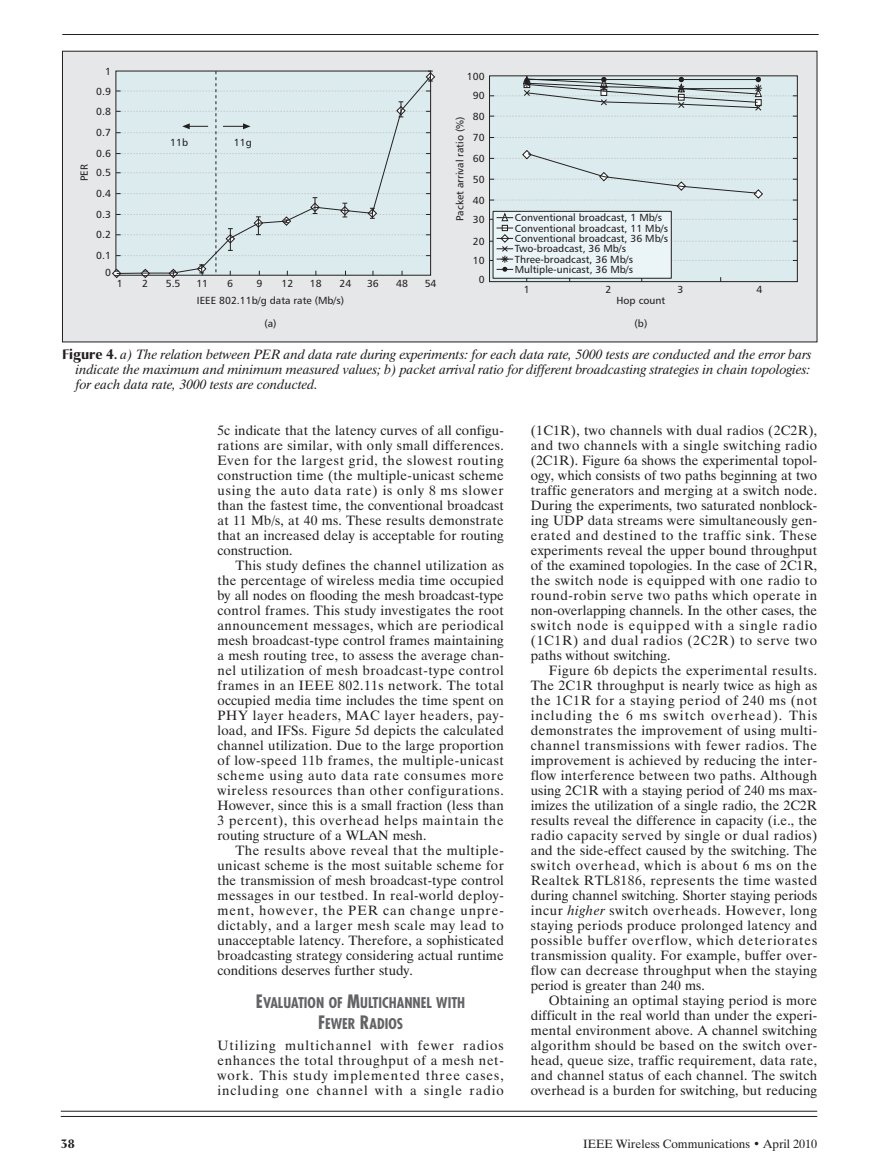
<style>
.page{position:relative;width:878px;height:1175px;background:#fff}
.page>*{position:absolute;margin:0;border:0;box-sizing:border-box;transform-origin:0 0}
.t1{font:700 condensed 14.4px/21px "Futura";color:#636366;text-align:center}
.t2{font:13.5px/15px "Dutch 801 BT";letter-spacing:.01em;color:#231f20;text-align:justify}
.t3{font:italic 13.5px/15px "Dutch 801 BT";color:#231f20;text-align:justify}
.t4{font:12px "Dutch 801 BT";color:#231f20}
.t5{font:700 12px "Christiana";color:#231f20}
.t6{font:10.35px/10.4px "Humanist 777 BT Roman B";color:#231f20}
.s1{font-family:"Christiana";font-weight:700;font-style:normal}
.s2{font-size:18px}
.s3{font-style:italic}
</style>
<div class="page">
<hr style="left:62px;top:34px;width:756px;height:1px;background:#231f20">
<hr style="left:61px;top:1116px;width:756px;height:1px;background:#231f20">
<hr style="left:61px;top:1110px;width:756px;height:1px;background:#231f20">
<div style="left:62px;top:51px;width:755px;height:291px;background:#e6e7e9"></div>
<div style="left:489px;top:76px;width:308px;height:206px;background:#dcecee"></div>
<svg style="left:489px;top:137px;width:308px;height:1px"></svg>
<svg style="left:489px;top:212px;width:308px;height:70px"></svg>
<svg style="left:112px;top:71px;width:323px;height:207px"></svg>
<svg style="left:116px;top:75px;width:315px;height:199px"></svg>
<svg style="left:489px;top:149px;width:308px;height:52px"></svg>
<svg style="left:489px;top:75px;width:308px;height:42px"></svg>
<hr style="left:526px;top:79px;width:232px;height:1px;background:#231f20">
<p class="t6" style="left:80px;top:181px;width:18px;rotate:-90deg">PER</p>
<p class="t6" style="left:105px;top:67px;width:7px">1</p>
<p class="t6" style="left:96px;top:86px;width:16px">0.9</p>
<p class="t6" style="left:96px;top:107px;width:16px">0.8</p>
<p class="t6" style="left:96px;top:128px;width:16px">0.7</p>
<p class="t6" style="left:96px;top:149px;width:16px">0.6</p>
<p class="t6" style="left:96px;top:168px;width:16px">0.5</p>
<p class="t6" style="left:96px;top:189px;width:16px">0.4</p>
<p class="t6" style="left:96px;top:210px;width:16px">0.3</p>
<p class="t6" style="left:96px;top:230px;width:16px">0.2</p>
<p class="t6" style="left:105px;top:268px;width:7px">0</p>
<p class="t6" style="left:96px;top:251px;width:16px">0.1</p>
<p class="t6" style="left:170px;top:138px;width:19px">11b</p>
<p class="t6" style="left:234px;top:138px;width:19px">11g</p>
<p class="t6" style="left:142px;top:279px;width:7px">2</p>
<p class="t6" style="left:196px;top:279px;width:13px">11</p>
<p class="t6" style="left:117px;top:279px;width:7px">1</p>
<p class="t6" style="left:166px;top:279px;width:16px">5.5</p>
<p class="t6" style="left:227px;top:279px;width:7px">6</p>
<p class="t6" style="left:256px;top:279px;width:7px">9</p>
<p class="t6" style="left:281px;top:279px;width:13px">12</p>
<p class="t6" style="left:310px;top:279px;width:13px">18</p>
<p class="t6" style="left:339px;top:279px;width:13px">24</p>
<p class="t6" style="left:367px;top:279px;width:13px">36</p>
<p class="t6" style="left:396px;top:279px;width:13px">48</p>
<p class="t6" style="left:424px;top:279px;width:13px">54</p>
<p class="t6" style="left:197px;top:295px;width:149px">IEEE 802.11b/g data rate (Mb/s)</p>
<p class="t6" style="left:467px;top:72px;width:19px">100</p>
<p class="t6" style="left:455px;top:221px;width:105px;rotate:-90deg">Packet arrival ratio (%)</p>
<p class="t6" style="left:473px;top:91px;width:13px">90</p>
<p class="t6" style="left:473px;top:112px;width:13px">80</p>
<p class="t6" style="left:473px;top:133px;width:13px">70</p>
<p class="t6" style="left:473px;top:154px;width:13px">60</p>
<p class="t6" style="left:473px;top:175px;width:13px">50</p>
<p class="t6" style="left:473px;top:195px;width:13px">40</p>
<p class="t6" style="left:473px;top:215px;width:13px">30</p>
<p class="t6" style="left:473px;top:237px;width:13px">20</p>
<p class="t6" style="left:478px;top:275px;width:7px">0</p>
<p class="t6" style="left:473px;top:256px;width:13px">10</p>
<p class="t6" style="left:515px;top:213px;width:155px">Conventional broadcast, 1 Mb/s<br>Conventional broadcast, 11 Mb/s<br>Conventional broadcast, 36 Mb/s<br>Two-broadcast, 36 Mb/s<br>Three-broadcast, 36 Mb/s<br>Multiple-unicast, 36 Mb/s</p>
<p class="t6" style="left:523px;top:285px;width:7px">1</p>
<p class="t6" style="left:605px;top:285px;width:7px">2</p>
<p class="t6" style="left:677px;top:285px;width:7px">3</p>
<p class="t6" style="left:756px;top:285px;width:7px">4</p>
<p class="t6" style="left:616px;top:295px;width:50px">Hop count</p>
<p class="t6" style="left:264px;top:319px;width:14px">(a)</p>
<p class="t6" style="left:634px;top:319px;width:14px">(b)</p>
<p class="t3" style="left:76px;top:348px;width:737px;text-indent:-14px"><span class="s1">Figure 4.</span> a) The relation between PER and data rate during experiments: for each data rate, 5000 tests are conducted and the error bars indicate the maximum and minimum measured values; b) packet arrival ratio for different broadcasting strategies in chain topologies: for each data rate, 3000 tests are conducted.</p>
<p class="t2" style="left:217px;top:424px;width:288px">5c indicate that the latency curves of all configu&shy;rations are similar, with only small differences.<br>Even for the largest grid, the slowest routing construction time (the multiple-unicast scheme using the auto data rate) is only 8 ms slower than the fastest time, the conventional broadcast at 11 Mb/s, at 40 ms. These results demonstrate that an increased delay is acceptable for routing construction.</p>
<p class="t2" style="left:217px;top:559px;width:288px;text-indent:18px">This study defines the channel utilization as the percentage of wireless media time occupied by all nodes on flooding the mesh broadcast-type control frames. This study investigates the root announcement messages, which are periodical mesh broadcast-type control frames maintaining a mesh routing tree, to assess the average chan&shy;nel utilization of mesh broadcast-type control frames in an IEEE 802.11s network. The total occupied media time includes the time spent on PHY layer headers, MAC layer headers, pay&shy;load, and IFSs. Figure 5d depicts the calculated channel utilization. Due to the large proportion of low-speed 11b frames, the multiple-unicast scheme using auto data rate consumes more wireless resources than other configurations.<br>However, since this is a small fraction (less than 3 percent), this overhead helps maintain the routing structure of a WLAN mesh.</p>
<p class="t2" style="left:217px;top:844px;width:288px;text-indent:18px">The results above reveal that the multiple&shy;unicast scheme is the most suitable scheme for the transmission of mesh broadcast-type control messages in our testbed. In real-world deploy&shy;ment, however, the PER can change unpre&shy;dictably, and a larger mesh scale may lead to unacceptable latency. Therefore, a sophisticated broadcasting strategy considering actual runtime conditions deserves further study.</p>
<p class="t1" style="left:256px;top:993px;width:211px"><span class="s2">E</span>VALUATION OF <span class="s2">M</span>ULTICHANNEL WITH<br><span class="s2">F</span>EWER <span class="s2">R</span>ADIOS</p>
<p class="t2" style="left:217px;top:1039px;width:288px">Utilizing multichannel with fewer radios enhances the total throughput of a mesh net&shy;work. This study implemented three cases, including one channel with a single radio</p>
<p class="t2" style="left:531px;top:424px;width:288px">(1C1R), two channels with dual radios (2C2R), and two channels with a single switching radio (2C1R). Figure 6a shows the experimental topol&shy;ogy, which consists of two paths beginning at two traffic generators and merging at a switch node.<br>During the experiments, two saturated nonblock&shy;ing UDP data streams were simultaneously gen&shy;erated and destined to the traffic sink. These experiments reveal the upper bound throughput of the examined topologies. In the case of 2C1R, the switch node is equipped with one radio to round-robin serve two paths which operate in non-overlapping channels. In the other cases, the switch node is equipped with a single radio (1C1R) and dual radios (2C2R) to serve two paths without switching.</p>
<p class="t2" style="left:531px;top:664px;width:288px;text-indent:18px">Figure 6b depicts the experimental results.<br>The 2C1R throughput is nearly twice as high as the 1C1R for a staying period of 240 ms (not including the 6 ms switch overhead). This demonstrates the improvement of using multi&shy;channel transmissions with fewer radios. The improvement is achieved by reducing the inter&shy;flow interference between two paths. Although using 2C1R with a staying period of 240 ms max&shy;imizes the utilization of a single radio, the 2C2R results reveal the difference in capacity (i.e., the radio capacity served by single or dual radios) and the side-effect caused by the switching. The switch overhead, which is about 6 ms on the Realtek RTL8186, represents the time wasted during channel switching. Shorter staying periods incur <span class="s3">higher</span> switch overheads. However, long staying periods produce prolonged latency and possible buffer overflow, which deteriorates transmission quality. For example, buffer over&shy;flow can decrease throughput when the staying period is greater than 240 ms.</p>
<p class="t2" style="left:531px;top:994px;width:288px;text-indent:18px">Obtaining an optimal staying period is more difficult in the real world than under the experi&shy;mental environment above. A channel switching algorithm should be based on the switch over&shy;head, queue size, traffic requirement, data rate, and channel status of each channel. The switch overhead is a burden for switching, but reducing</p>
<p class="t5" style="left:61px;top:1138px;width:15px">38</p>
<p class="t4" style="left:583px;top:1139px;width:235px">IEEE Wireless Communications • April 2010</p>
</div>
